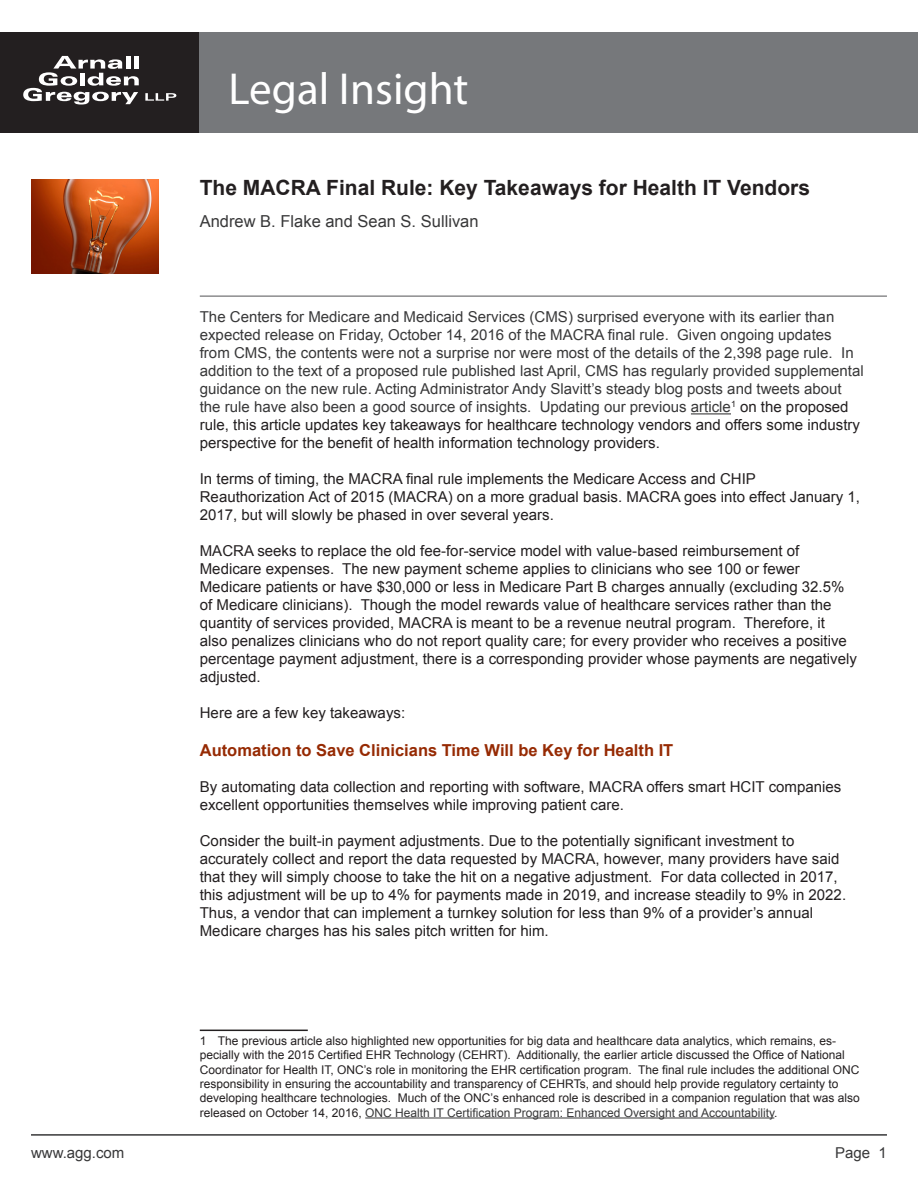
<style>
.page{position:relative;width:918px;height:1188px;background:#fff}
.page>*{position:absolute;margin:0;border:0;box-sizing:border-box;transform-origin:0 0}
.t1{font:45px "Myriad Pro";color:#fff}
.t2{font:700 21px "Arial";color:#231f20}
.Subtitles{font:700 16.5px "Arial";color:#962a03}
.t3{font:16.5px "Arial";color:#383839}
.Regular_text{font:15px/18px "Arial";color:#231f20}
.Regular_text-2{font:15px/18px "Arial";color:#383839}
.Footnote{font:12px/14.4px "Arial";color:#231f20}
.s1{color:#231f20}
.s2{color:#383839}
</style>
<div class="page">
<div style="left:0;top:32px;width:200px;height:101px;background:#231f20"></div>
<svg style="left:23px;top:56px;width:116px;height:49px"></svg>
<svg style="left:145px;top:93px;width:31px;height:8px"></svg>
<div style="left:200px;top:32px;width:718px;height:101px;background:#76787b"></div>
<hr style="left:31px;top:1134px;width:856px;height:2px;background:#383839">
<img style="left:31px;top:180px;width:128px;height:94px">
<hr style="left:200px;top:296px;width:687px;height:1px;background:#535355">
<hr style="left:691px;top:413px;width:40px;height:1px;background:#383839">
<hr style="left:200px;top:1030px;width:108px;height:1px;background:#231f20">
<hr style="left:365px;top:1118px;width:409px;height:1px;background:#383839">
<h1 class="t1" style="left:229px;top:61px;width:241px">Legal Insight</h1>
<p class="t2" style="left:200px;top:174px;width:612px">The MACRA Final Rule: Key Takeaways for Health IT Vendors</p>
<p class="t3" style="left:200px;top:210px;width:280px">Andrew B. Flake and Sean S. Sullivan</p>
<p class="Regular_text-2" style="left:200px;top:308px;width:666px">The Centers for Medicare and Medicaid Services (CMS) surprised everyone with its earlier than expected release on Friday, October 14, 2016 of the MACRA final rule. Given ongoing updates from CMS, the contents were not a surprise nor were most of the details of the 2,398 page rule. In addition to the text of a proposed rule published last April, CMS has regularly provided supplemental guidance on the new rule. Acting Administrator Andy Slavitt’s steady blog posts and tweets about the rule have also been a good source of insights. Updating our previous article<sup>1</sup> <span class="s1">on the proposed rule, this article updates key takeaways for healthcare technology vendors and offers some industry perspective for the benefit of health information technology providers.</span></p>
<p class="Regular_text" style="left:200px;top:470px;width:662px">In terms of timing, the MACRA final rule implements the Medicare Access and CHIP<br>Reauthorization Act of 2015 (MACRA) on a more gradual basis. MACRA goes into effect January 1,<br>2017, but will slowly be phased in over several years.</p>
<p class="Regular_text" style="left:200px;top:542px;width:659px">MACRA seeks to replace the old fee-for-service model with value-based reimbursement of Medicare expenses. The new payment scheme applies to clinicians who see 100 or fewer Medicare patients or have $30,000 or less in Medicare Part B charges annually (excluding 32.5% of Medicare clinicians). Though the model rewards value of healthcare services rather than the quantity of services provided, MACRA is meant to be a revenue neutral program. Therefore, it<br>also penalizes clinicians who do not report quality care; for every provider who receives a positive percentage payment adjustment, there is a corresponding provider whose payments are negatively adjusted.</p>
<p class="Regular_text" style="left:200px;top:704px;width:207px">Here are a few key takeaways:</p>
<p class="Subtitles" style="left:200px;top:739px;width:475px">Automation to Save Clinicians Time Will be Key for Health IT</p>
<p class="Regular_text" style="left:200px;top:778px;width:643px">By automating data collection and reporting with software, MACRA offers smart HCIT companies excellent opportunities themselves while improving patient care.</p>
<p class="Regular_text" style="left:200px;top:832px;width:648px">Consider the built-in payment adjustments. Due to the potentially significant investment to accurately collect and report the data requested by MACRA, however, many providers have said that they will simply choose to take the hit on a negative adjustment. For data collected in 2017, this adjustment will be up to 4% for payments made in 2019, and increase steadily to 9% in 2022.<br>Thus, a vendor that can implement a turnkey solution for less than 9% of a provider’s annual Medicare charges has his sales pitch written for him.</p>
<p class="Footnote" style="left:200px;top:1033px;width:662px">1 The previous article also highlighted new opportunities for big data and healthcare data analytics, which remains, es&shy;pecially with the 2015 Certified EHR Technology (CEHRT). Additionally, the earlier article discussed the Office of National Coordinator for Health IT, ONC’s role in monitoring the EHR certification program. The final rule includes the additional ONC responsibility in ensuring the accountability and transparency of CEHRTs, and should help provide regulatory certainty to developing healthcare technologies. Much of the ONC’s enhanced role is described in a companion regulation that was also released on October 14, 2016, <span class="s2">ONC Health IT Certification Program: Enhanced Oversight and Accountability</span>.</p>
<p class="Regular_text-2" style="left:31px;top:1143px;width:95px">www.agg.com</p>
<p class="Regular_text-2" style="left:835px;top:1143px;width:53px">Page 1</p>
</div>
